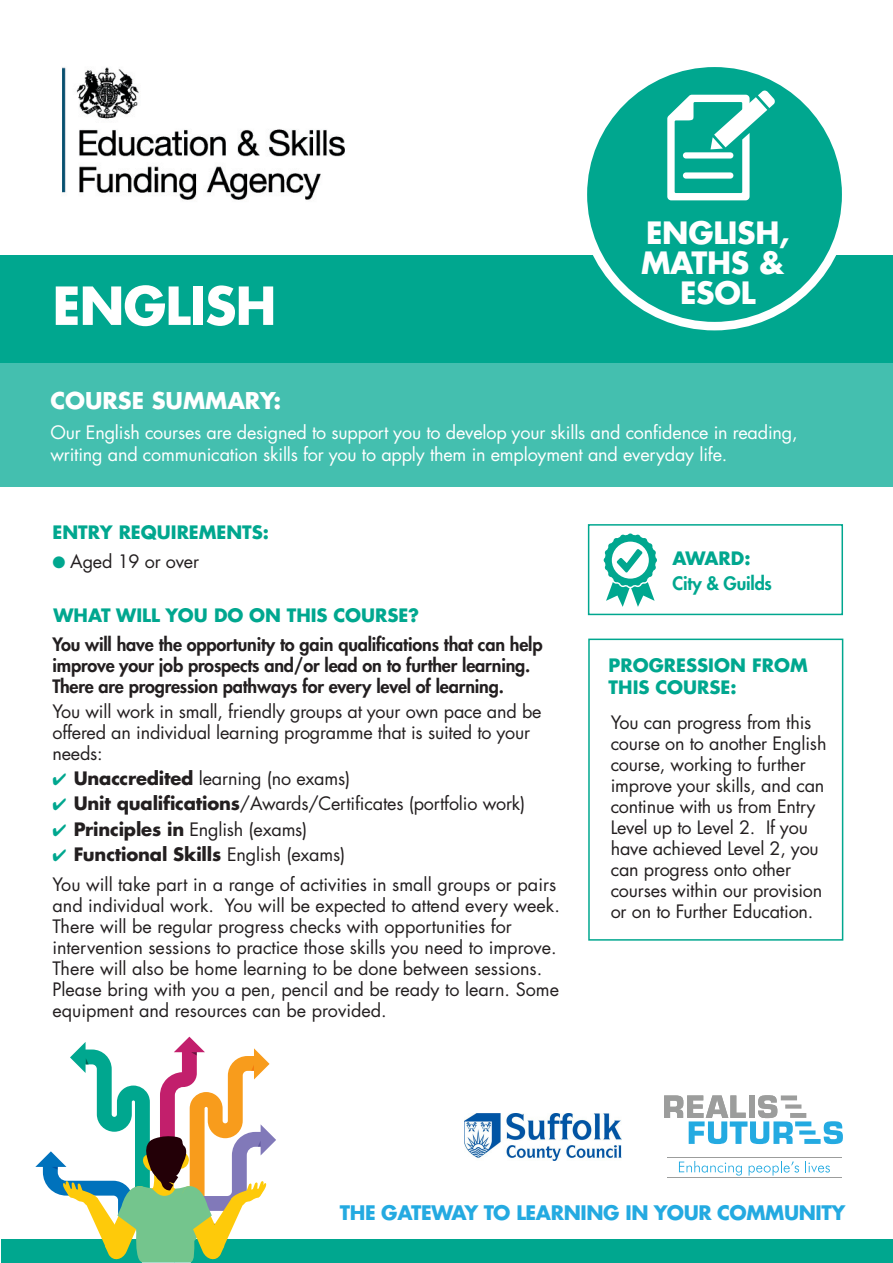
<style>
.page{position:relative;width:893px;height:1263px;background:#fff}
.page>*{position:absolute;margin:0;border:0;box-sizing:border-box;transform-origin:0 0}
.t1{font:700 51px "Futura LT Pro";letter-spacing:-.02em;color:#fff}
.t2{font:700 30px/29.8px "Futura LT Pro";letter-spacing:-.01em;color:#fff;text-align:center}
.t3{font:700 22.5px "Futura LT Pro";color:#fff}
.t4{font:700 19.5px "Futura LT Pro";letter-spacing:-.02em;color:#24aae1}
.t5{font:18px/21px "Futura LT Pro";letter-spacing:-.01em;color:#231f20}
.t6{font:800 18px/21px "Futura LT Pro";letter-spacing:-.01em;color:#231f20}
.t7{font:18px/21.6px "Futura LT Pro";letter-spacing:-.01em;color:#fff}
.t8{font:700 18px/21.6px "Futura LT Pro";color:#00a78f}
.t9{font:700 18px "Futura LT Pro";letter-spacing:-.01em;color:#231f20}
.t10{font:800 18px "Futura LT Pro";letter-spacing:-.01em;color:#00a78f}
.s1{color:#00a78f}
.s2{font-weight:700}
.s3{font-weight:400}
</style>
<div class="page">
<img style="left:62px;top:67px;width:283px;height:133px">
<div style="left:0;top:362px;width:893px;height:125px;background:#44bfaf"></div>
<div style="left:0;top:255px;width:893px;height:107px;background:#00a78f"></div>
<div style="left:781px;top:1095px;width:16px;height:5px;background:#9c9d9c"></div>
<div style="left:785px;top:1104px;width:16px;height:5px;background:#9c9d9c"></div>
<div style="left:790px;top:1113px;width:16px;height:5px;background:#9c9d9c"></div>
<hr style="left:667px;top:1158px;width:174px;height:1px;background:#9c9d9c">
<hr style="left:667px;top:1177px;width:174px;height:1px;background:#9c9d9c">
<div style="left:795px;top:1121px;width:16px;height:5px;background:#24aae1"></div>
<svg style="left:799px;top:1130px;width:16px;height:4px"></svg>
<div style="left:804px;top:1139px;width:17px;height:5px;background:#24aae1"></div>
<svg style="left:824px;top:1121px;width:19px;height:23px"></svg>
<svg style="left:664px;top:1095px;width:129px;height:49px"></svg>
<svg style="left:679px;top:1161px;width:63px;height:14px"></svg>
<svg style="left:749px;top:1161px;width:50px;height:14px"></svg>
<svg style="left:805px;top:1161px;width:25px;height:11px"></svg>
<img style="left:464px;top:1113px;width:158px;height:47px">
<div style="left:1px;top:1239px;width:892px;height:24px;background:#00a78f"></div>
<svg style="left:35px;top:1037px;width:241px;height:226px"></svg>
<div style="left:588px;top:524px;width:255px;height:91px;border:2px solid #00a78f"></div>
<svg style="left:603px;top:533px;width:54px;height:74px"></svg>
<div style="left:588px;top:639px;width:255px;height:302px;border:2px solid #00a78f"></div>
<div style="left:583px;top:63px;width:263px;height:263px;background:#00a78f;border-radius:50%"></div>
<div style="left:579px;top:59px;width:271px;height:271px;border:9px solid #fff;border-radius:50%"></div>
<svg style="left:667px;top:90px;width:108px;height:110px"></svg>
<div style="left:683px;top:152px;width:50px;height:7px;background:#fff;border-radius:3px"></div>
<div style="left:683px;top:172px;width:50px;height:7px;background:#fff;border-radius:3px"></div>
<p class="t1" style="left:52px;top:266px;width:225px">ENGLISH</p>
<p class="t2" style="left:641px;top:217px;width:150px">ENGLISH,<br>MATHS &amp;<br>ESOL</p>
<p class="t3" style="left:50px;top:383px;width:232px">COURSE SUMMARY:</p>
<p class="t7" style="left:50px;top:421px;width:749px">Our English courses are designed to support you to develop your skills and confidence in reading, writing and communication skills for you to apply them in employment and everyday life.</p>
<p class="t8" style="left:52px;top:521px;width:218px">ENTRY REQUIREMENTS:</p>
<p class="t5" style="left:52px;top:550px;width:148px"><span class="s1">●</span> Aged 19 or over</p>
<p class="t8" style="left:54px;top:604px;width:367px">WHAT WILL YOU DO ON THIS COURSE?</p>
<p class="t6" style="left:52px;top:633px;width:492px">You will have the opportunity to gain qualifications that can help improve your job prospects and/or lead on to further learning.<br>There are progression pathways for every level of learning.</p>
<p class="t5" style="left:52px;top:700px;width:491px">You will work in small, friendly groups at your own pace and be offered an individual learning programme that is suited to your needs:</p>
<p class="t5" style="left:52px;top:768px;width:299px"><span class="s1">✔</span> <span class="s2">Unaccredited</span> learning (no exams)</p>
<p class="t5" style="left:52px;top:793px;width:474px"><span class="s1">✔</span> <span class="s2">Unit qualifications</span>/Awards/Certificates (portfolio work)</p>
<p class="t5" style="left:52px;top:818px;width:257px"><span class="s1">✔</span> <span class="s2">Principles in</span> English (exams)</p>
<p class="t9" style="left:52px;top:840px;width:294px"><span class="s1">✔</span> Functional Skills <span class="s3">English (exams)</span></p>
<p class="t5" style="left:52px;top:873px;width:509px">You will take part in a range of activities in small groups or pairs and individual work. You will be expected to attend every week.<br>There will be regular progress checks with opportunities for intervention sessions to practice those skills you need to improve.<br>There will also be home learning to be done between sessions.<br>Please bring with you a pen, pencil and be ready to learn. Some equipment and resources can be provided.</p>
<p class="t8" style="left:673px;top:547px;width:80px">AWARD:</p>
<p class="t10" style="left:673px;top:570px;width:101px">City &amp; Guilds</p>
<p class="t8" style="left:609px;top:654px;width:201px">PROGRESSION FROM<br>THIS COURSE:</p>
<p class="t5" style="left:611px;top:711px;width:217px">You can progress from this course on to another English course, working to further improve your skills, and can continue with us from Entry<br>Level up to Level 2. If you have achieved Level 2, you can progress onto other courses within our provision or on to Further Education.</p>
<p class="t4" style="left:340px;top:1197px;width:507px">THE GATEWAY TO LEARNING IN YOUR COMMUNITY</p>
</div>
